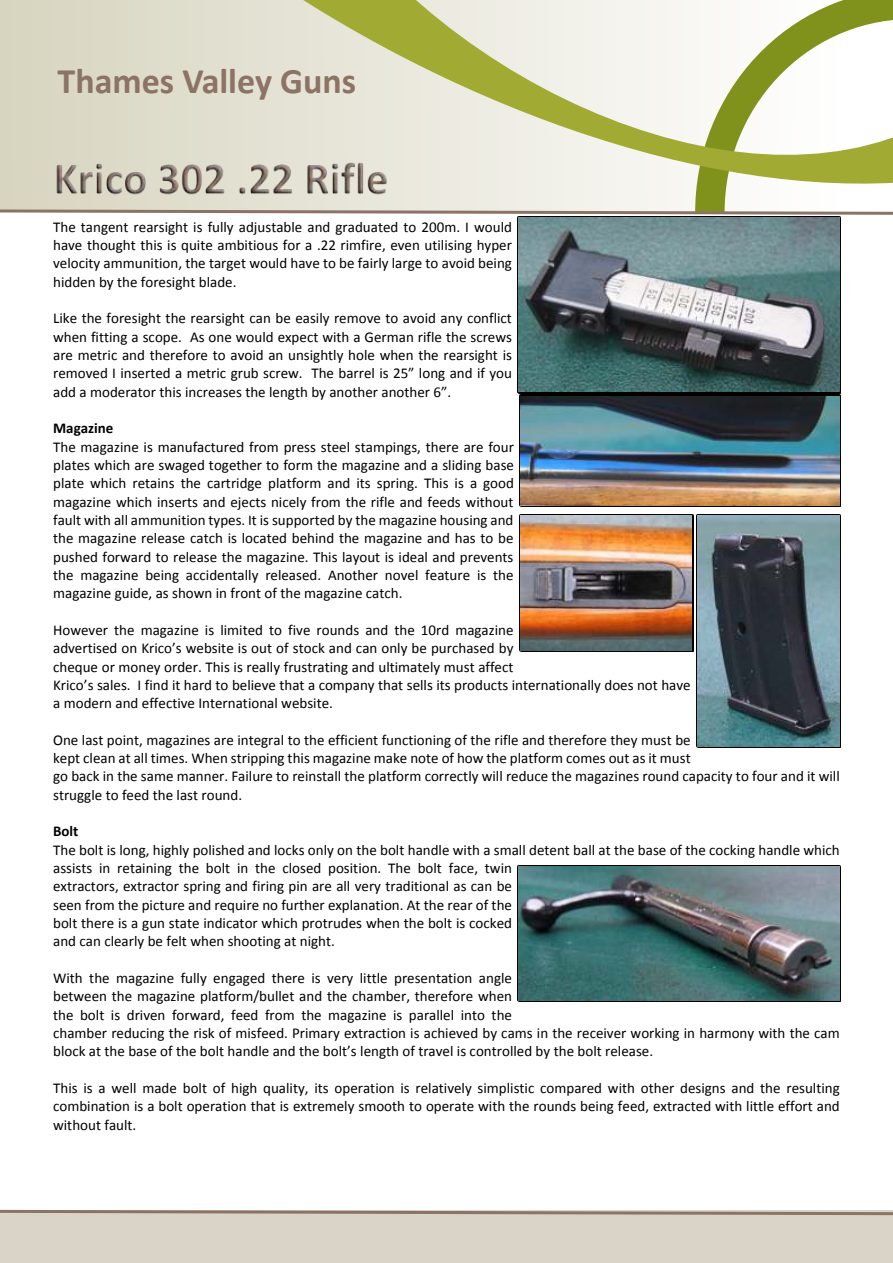
<style>
.page{position:relative;width:893px;height:1263px;background:#fff}
.page>*{position:absolute;margin:0;border:0;box-sizing:border-box;transform-origin:0 0}
.t1{font:700 36px "Calibri";color:#8b7365}
.t2{font:15px/18.3px "Calibri";color:#000;text-align:justify}
.t3{font:700 15px "Calibri";color:#000}
</style>
<div class="page">
<svg style="left:0;top:0;width:893px;height:215px"></svg>
<img style="left:53px;top:148px;width:354px;height:57px">
<div style="left:0;top:1210px;width:893px;height:53px;background:#dad3c7"></div>
<svg style="left:0;top:1209px;width:893px;height:7px"></svg>
<img style="left:519px;top:218px;width:321px;height:174px">
<img style="left:520px;top:395px;width:321px;height:111px">
<img style="left:521px;top:396px;width:319px;height:109px">
<img style="left:696px;top:515px;width:145px;height:233px">
<img style="left:697px;top:516px;width:143px;height:231px">
<img style="left:519px;top:515px;width:174px;height:137px">
<img style="left:520px;top:516px;width:172px;height:134px">
<img style="left:518px;top:865px;width:323px;height:136px">
<img style="left:519px;top:866px;width:321px;height:134px">
<h1 class="t1" style="left:58px;top:66px;width:300px">Thames Valley Guns</h1>
<p class="t2" style="left:53px;top:219px;width:460px">The tangent rearsight is fully adjustable and graduated to 200m. I would have thought this is quite ambitious for a .22 rimfire, even utilising hyper velocity ammunition, the target would have to be fairly large to avoid being hidden by the foresight blade.</p>
<p class="t2" style="left:53px;top:310px;width:460px">Like the foresight the rearsight can be easily remove to avoid any conflict when fitting a scope. As one would expect with a German rifle the screws are metric and therefore to avoid an unsightly hole when the rearsight is removed I inserted a metric grub screw. The barrel is 25” long and if you add a moderator this increases the length by another another 6”.</p>
<p class="t3" style="left:53px;top:422px;width:62px">Magazine</p>
<p class="t2" style="left:53px;top:439px;width:462px">The magazine is manufactured from press steel stampings, there are four plates which are swaged together to form the magazine and a sliding base plate which retains the cartridge platform and its spring. This is a good magazine which inserts and ejects nicely from the rifle and feeds without fault with all ammunition types. It is supported by the magazine housing and the magazine release catch is located behind the magazine and has to be pushed forward to release the magazine. This layout is ideal and prevents the magazine being accidentally released. Another novel feature is the magazine guide, as shown in front of the magazine catch.</p>
<p class="t2" style="left:53px;top:622px;width:639px;text-align:left">However the magazine is limited to five rounds and the 10rd magazine<br>advertised on Krico’s website is out of stock and can only be purchased by<br>cheque or money order. This is really frustrating and ultimately must affect<br>Krico’s sales. I find it hard to believe that a company that sells its products internationally does not have a modern and effective International website.</p>
<p class="t2" style="left:53px;top:732px;width:788px;text-align:left">One last point, magazines are integral to the efficient functioning of the rifle and therefore they must be<br>kept clean at all times. When stripping this magazine make note of how the platform comes out as it must<br>go back in the same manner. Failure to reinstall the platform correctly will reduce the magazines round capacity to four and it will struggle to feed the last round.</p>
<p class="t3" style="left:53px;top:825px;width:27px">Bolt</p>
<p class="t2" style="left:53px;top:842px;width:788px;text-align:left">The bolt is long, highly polished and locks only on the bolt handle with a small detent ball at the base of the cocking handle which assists in retaining the bolt in the closed position. The bolt face, twin<br>extractors, extractor spring and firing pin are all very traditional as can be<br>seen from the picture and require no further explanation. At the rear of the<br>bolt there is a gun state indicator which protrudes when the bolt is cocked<br>and can clearly be felt when shooting at night.</p>
<p class="t2" style="left:53px;top:970px;width:788px;text-align:left">With the magazine fully engaged there is very little presentation angle<br>between the magazine platform/bullet and the chamber, therefore when<br>the bolt is driven forward, feed from the magazine is parallel into the<br>chamber reducing the risk of misfeed. Primary extraction is achieved by cams in the receiver working in harmony with the cam block at the base of the bolt handle and the bolt’s length of travel is controlled by the bolt release.</p>
<p class="t2" style="left:53px;top:1080px;width:788px">This is a well made bolt of high quality, its operation is relatively simplistic compared with other designs and the resulting combination is a bolt operation that is extremely smooth to operate with the rounds being feed, extracted with little effort and without fault.</p>
</div>
